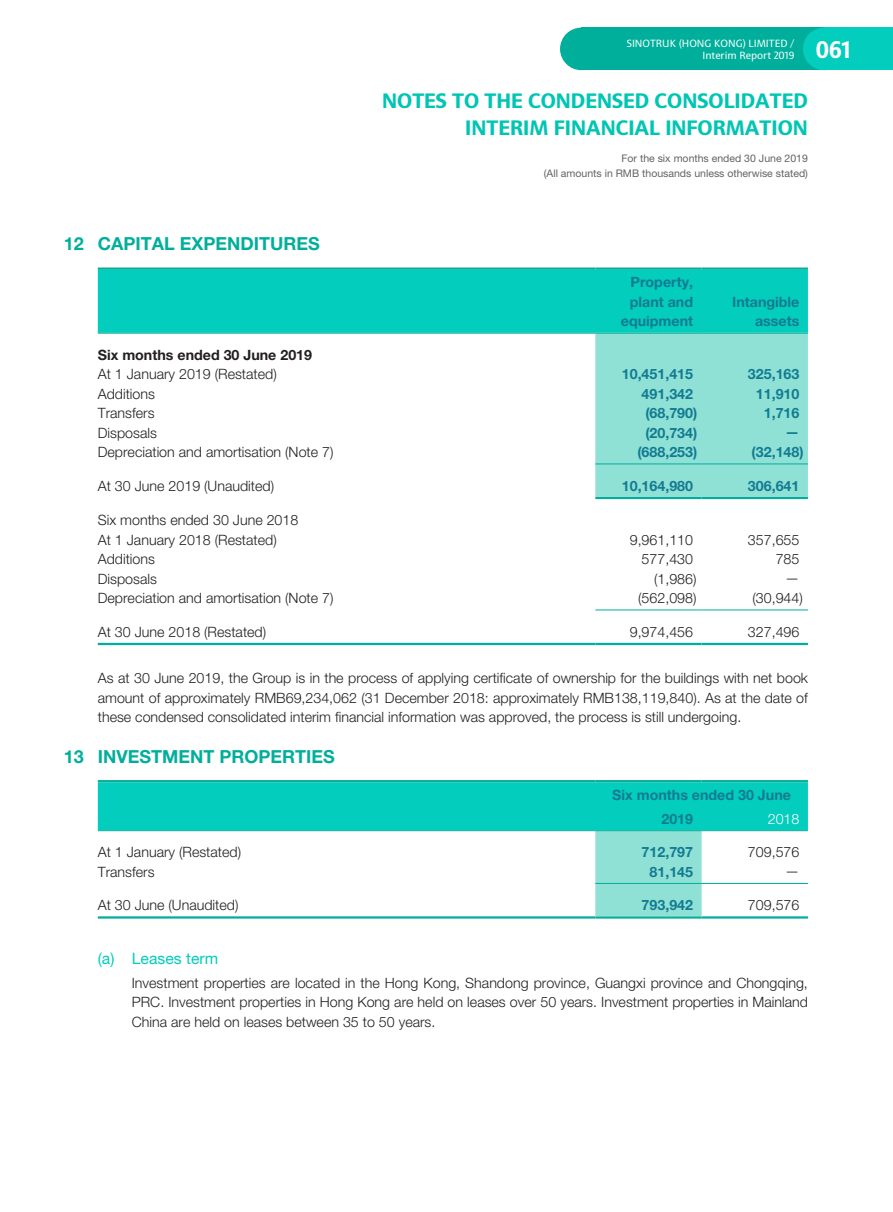
<style>
.page{position:relative;width:893px;height:1212px;background:#fff}
.page>*{position:absolute;margin:0;border:0;box-sizing:border-box;transform-origin:0 0}
.t1{font:700 24px "Sinova Pro";color:#fff;scale:.9 1}
.t2{font:700 21px/27px "Sinova Pro";color:#00c5b3;text-align:right}
._3__標題{font:700 18px "Helvetica Neue LT Std";color:#00af9b}
._4__副標題{font:15.75px "Helvetica Neue LT Std";color:#03cdbd}
._1__內文{font:300 14.25px/19.5px "Helvetica Neue LT Std";color:#231f20;text-align:justify}
._1__內文-2{font:700 14.25px "Helvetica Neue LT Std";color:#137b91}
._1__內文-3{font:700 14.25px "Helvetica Neue LT Std";color:#231f20}
._1__內文-4{font:300 14.25px "Helvetica Neue LT Std";color:#fff}
.t3{font:10.5px/15px "Helvetica Neue LT Std";color:#636366;text-align:right}
.t4{font:10.5px/12px "Sinova Pro";color:#fff;text-align:right}
</style>
<div class="page">
<div style="left:560px;top:28px;width:43px;height:42px;background:#00af9b;border-radius:50%"></div>
<div style="left:581px;top:28px;width:312px;height:42px;background:#00af9b"></div>
<div style="left:803px;top:28px;width:42px;height:42px;background:#03cdbd;border-radius:50%"></div>
<div style="left:824px;top:28px;width:69px;height:42px;background:#03cdbd"></div>
<div style="left:98px;top:270px;width:710px;height:63px;background:#03cdbd"></div>
<div style="left:595px;top:334px;width:213px;height:166px;background:#8fe1d6"></div>
<hr style="left:98px;top:267px;width:497px;height:3px;background:#00af9b">
<hr style="left:595px;top:267px;width:107px;height:3px;background:#00af9b">
<hr style="left:702px;top:267px;width:106px;height:3px;background:#00af9b">
<hr style="left:98px;top:333px;width:497px;height:1px;background:#00af9b">
<hr style="left:595px;top:333px;width:107px;height:1px;background:#00af9b">
<hr style="left:702px;top:333px;width:106px;height:1px;background:#00af9b">
<hr style="left:595px;top:463px;width:107px;height:1px;background:#00af9b">
<hr style="left:702px;top:463px;width:106px;height:1px;background:#00af9b">
<hr style="left:595px;top:497px;width:107px;height:2px;background:#00af9b">
<hr style="left:702px;top:497px;width:106px;height:2px;background:#00af9b">
<hr style="left:595px;top:610px;width:107px;height:1px;background:#00af9b">
<hr style="left:702px;top:610px;width:106px;height:1px;background:#00af9b">
<hr style="left:98px;top:643px;width:497px;height:2px;background:#00af9b">
<hr style="left:595px;top:643px;width:107px;height:2px;background:#00af9b">
<hr style="left:702px;top:643px;width:106px;height:2px;background:#00af9b">
<svg style="left:98px;top:782px;width:710px;height:134px"></svg>
<hr style="left:98px;top:780px;width:497px;height:2px;background:#00af9b">
<hr style="left:595px;top:780px;width:107px;height:2px;background:#00af9b">
<hr style="left:702px;top:780px;width:106px;height:2px;background:#00af9b">
<hr style="left:98px;top:830px;width:497px;height:1px;background:#00af9b">
<hr style="left:595px;top:830px;width:107px;height:1px;background:#00af9b">
<hr style="left:702px;top:830px;width:106px;height:1px;background:#00af9b">
<hr style="left:595px;top:883px;width:107px;height:1px;background:#00af9b">
<hr style="left:702px;top:883px;width:106px;height:1px;background:#00af9b">
<hr style="left:98px;top:916px;width:497px;height:2px;background:#00af9b">
<hr style="left:595px;top:916px;width:107px;height:2px;background:#00af9b">
<hr style="left:702px;top:916px;width:106px;height:2px;background:#00af9b">
<p class="t4" style="left:627px;top:37px;width:169px">SINOTRUK (HONG KONG) LIMITED /<br>Interim Report 2019</p>
<h1 class="t1" style="left:816px;top:36px;width:40px">061</h1>
<h2 class="t2" style="left:382px;top:87px;width:427px">NOTES TO THE CONDENSED CONSOLIDATED<br>INTERIM FINANCIAL INFORMATION</h2>
<p class="t3" style="left:544px;top:150px;width:266px">For the six months ended 30 June 2019<br>(All amounts in RMB thousands unless otherwise stated)</p>
<p class="_3__標題" style="left:64px;top:232px;width:258px">12 CAPITAL EXPENDITURES</p>
<p class="_1__內文-2" style="left:631px;top:274px;width:64px">Property,</p>
<p class="_1__內文-2" style="left:630px;top:293px;width:65px">plant and</p>
<p class="_1__內文-2" style="left:621px;top:313px;width:74px">equipment</p>
<p class="_1__內文-2" style="left:732px;top:293px;width:69px">Intangible</p>
<p class="_1__內文-2" style="left:755px;top:313px;width:46px">assets</p>
<p class="_1__內文-3" style="left:98px;top:346px;width:216px">Six months ended 30 June 2019</p>
<p class="_1__內文" style="left:98px;top:364px;width:180px">At 1 January 2019 (Restated)</p>
<p class="_1__內文-2" style="left:622px;top:365px;width:73px">10,451,415</p>
<p class="_1__內文-2" style="left:748px;top:365px;width:53px">325,163</p>
<p class="_1__內文" style="left:98px;top:384px;width:59px">Additions</p>
<p class="_1__內文-2" style="left:642px;top:385px;width:53px">491,342</p>
<p class="_1__內文-2" style="left:756px;top:385px;width:45px">11,910</p>
<p class="_1__內文" style="left:98px;top:403px;width:58px">Transfers</p>
<p class="_1__內文-2" style="left:645px;top:404px;width:54px">(68,790)</p>
<p class="_1__內文-2" style="left:764px;top:404px;width:37px">1,716</p>
<p class="_1__內文" style="left:98px;top:423px;width:61px">Disposals</p>
<p class="_1__內文-2" style="left:645px;top:424px;width:54px">(20,734)</p>
<p class="_1__內文-2" style="left:785px;top:423px;width:16px">—</p>
<p class="_1__內文" style="left:98px;top:442px;width:237px">Depreciation and amortisation (Note 7)</p>
<p class="_1__內文-2" style="left:637px;top:443px;width:61px">(688,253)</p>
<p class="_1__內文-2" style="left:752px;top:443px;width:54px">(32,148)</p>
<p class="_1__內文" style="left:98px;top:475px;width:178px">At 30 June 2019 (Unaudited)</p>
<p class="_1__內文-2" style="left:622px;top:477px;width:73px">10,164,980</p>
<p class="_1__內文-2" style="left:748px;top:477px;width:53px">306,641</p>
<p class="_1__內文" style="left:98px;top:510px;width:202px">Six months ended 30 June 2018</p>
<p class="_1__內文" style="left:98px;top:530px;width:180px">At 1 January 2018 (Restated)</p>
<p class="_1__內文" style="left:630px;top:530px;width:65px">9,961,110</p>
<p class="_1__內文" style="left:748px;top:530px;width:53px">357,655</p>
<p class="_1__內文" style="left:98px;top:549px;width:59px">Additions</p>
<p class="_1__內文" style="left:642px;top:549px;width:53px">577,430</p>
<p class="_1__內文" style="left:776px;top:549px;width:25px">785</p>
<p class="_1__內文" style="left:98px;top:569px;width:61px">Disposals</p>
<p class="_1__內文" style="left:654px;top:569px;width:44px">(1,986)</p>
<p class="_1__內文" style="left:785px;top:568px;width:16px">—</p>
<p class="_1__內文" style="left:98px;top:588px;width:237px">Depreciation and amortisation (Note 7)</p>
<p class="_1__內文" style="left:638px;top:588px;width:60px">(562,098)</p>
<p class="_1__內文" style="left:752px;top:588px;width:52px">(30,944)</p>
<p class="_1__內文" style="left:98px;top:621px;width:170px">At 30 June 2018 (Restated)</p>
<p class="_1__內文" style="left:630px;top:621px;width:65px">9,974,456</p>
<p class="_1__內文" style="left:748px;top:621px;width:53px">327,496</p>
<p class="_1__內文" style="left:98px;top:668px;width:712px">As at 30 June 2019, the Group is in the process of applying certificate of ownership for the buildings with net book amount of approximately RMB69,234,062 (31 December 2018: approximately RMB138,119,840). As at the date of these condensed consolidated interim financial information was approved, the process is still undergoing.</p>
<p class="_3__標題" style="left:64px;top:745px;width:273px">13 INVESTMENT PROPERTIES</p>
<p class="_1__內文-2" style="left:612px;top:786px;width:180px">Six months ended 30 June</p>
<p class="_1__內文-2" style="left:661px;top:810px;width:33px">2019</p>
<p class="_1__內文-4" style="left:768px;top:810px;width:33px">2018</p>
<p class="_1__內文" style="left:98px;top:842px;width:145px">At 1 January (Restated)</p>
<p class="_1__內文-2" style="left:642px;top:843px;width:53px">712,797</p>
<p class="_1__內文" style="left:748px;top:842px;width:53px">709,576</p>
<p class="_1__內文" style="left:98px;top:862px;width:58px">Transfers</p>
<p class="_1__內文-2" style="left:649px;top:863px;width:45px">81,145</p>
<p class="_1__內文" style="left:785px;top:861px;width:16px">—</p>
<p class="_1__內文" style="left:98px;top:895px;width:142px">At 30 June (Unaudited)</p>
<p class="_1__內文-2" style="left:642px;top:896px;width:53px">793,942</p>
<p class="_1__內文" style="left:748px;top:895px;width:53px">709,576</p>
<p class="_4__副標題" style="left:98px;top:949px;width:122px">(a) Leases term</p>
<p class="_1__內文" style="left:132px;top:972px;width:678px">Investment properties are located in the Hong Kong, Shandong province, Guangxi province and Chongqing, PRC. Investment properties in Hong Kong are held on leases over 50 years. Investment properties in Mainland China are held on leases between 35 to 50 years.</p>
</div>
